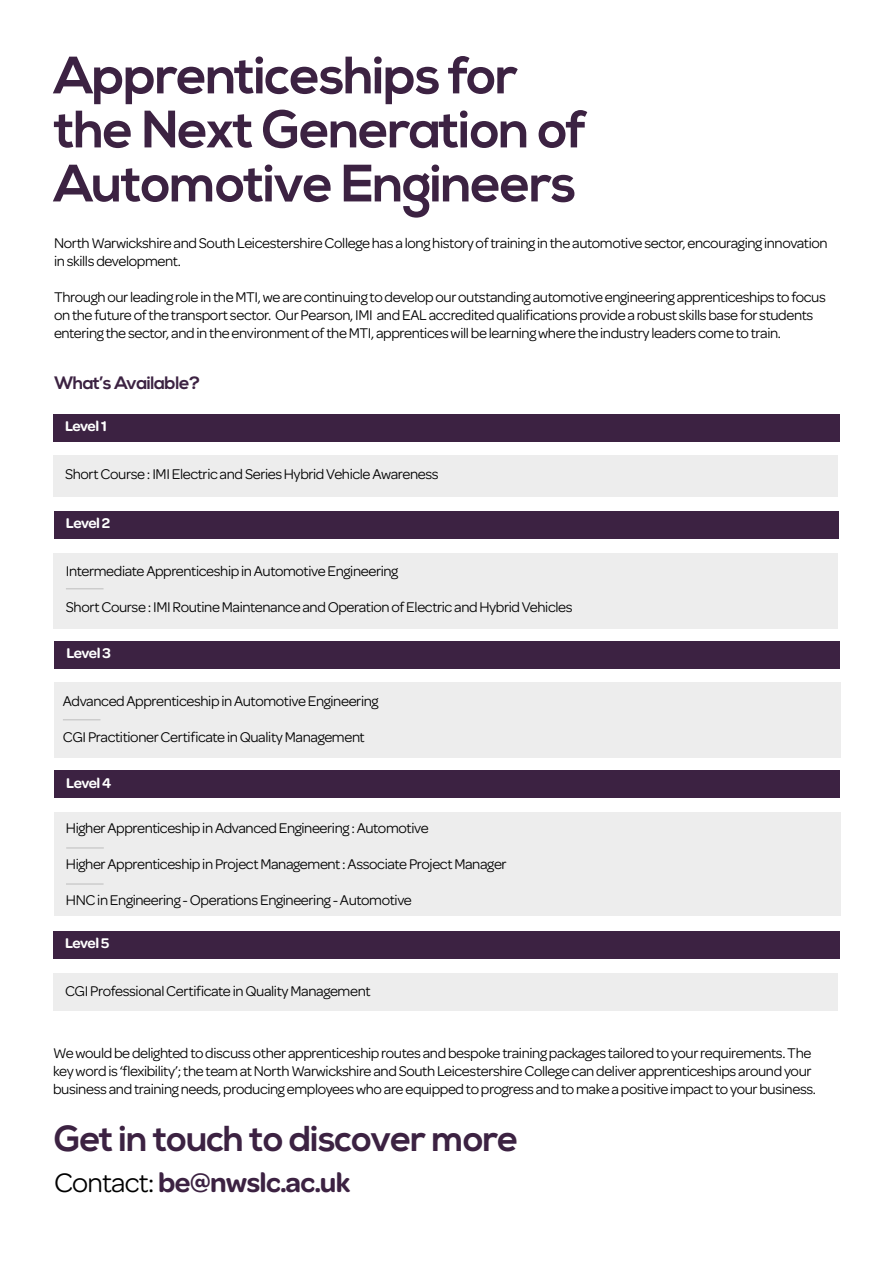
<style>
.page{position:relative;width:893px;height:1263px;background:#fff}
.page>*{position:absolute;margin:0;border:0;box-sizing:border-box;transform-origin:0 0}
.t1{font:700 52.5px/54px "Nexa";letter-spacing:-.025em;color:#3c2242}
.t2{font:700 36px "Nexa";letter-spacing:-.025em;color:#3c2242}
.t3{font:600 28.5px "Omnes";letter-spacing:-.025em;color:#3c2242}
.t4{font:700 18px "Nexa";letter-spacing:-.025em;color:#3c2242}
.t5{font:15px/18px "Omnes";letter-spacing:-.025em;color:#000}
.t6{font:600 15px "Omnes";letter-spacing:-.04em;color:#fff}
.s1{font-weight:400;color:#000}
</style>
<div class="page">
<div style="left:53px;top:973px;width:785px;height:37px;background:#ededed"></div>
<div style="left:54px;top:812px;width:786px;height:104px;background:#ededed"></div>
<div style="left:54px;top:682px;width:786px;height:76px;background:#ededed"></div>
<div style="left:53px;top:553px;width:785px;height:75px;background:#ededed"></div>
<div style="left:54px;top:511px;width:785px;height:28px;background:#3c2242"></div>
<div style="left:54px;top:641px;width:785px;height:28px;background:#3c2242"></div>
<div style="left:54px;top:770px;width:785px;height:28px;background:#3c2242"></div>
<div style="left:53px;top:931px;width:787px;height:28px;background:#3c2242"></div>
<hr style="left:63px;top:719px;width:37px;height:1px;background:#000">
<hr style="left:66px;top:847px;width:38px;height:2px;background:#000">
<hr style="left:66px;top:883px;width:38px;height:2px;background:#000">
<hr style="left:66px;top:588px;width:38px;height:1px;background:#000">
<div style="left:53px;top:414px;width:786px;height:28px;background:#3c2242"></div>
<div style="left:53px;top:455px;width:785px;height:42px;background:#ededed"></div>
<h1 class="t1" style="left:54px;top:55px;width:535px">Apprenticeships for the Next Generation of<br>Automotive Engineers</h1>
<p class="t5" style="left:54px;top:235px;width:775px">North Warwickshire and South Leicestershire College has a long history of training in the automotive sector, encouraging innovation in skills development.</p>
<p class="t5" style="left:54px;top:289px;width:773px">Through our leading role in the MTI, we are continuing to develop our outstanding automotive engineering apprenticeships to focus on the future of the transport sector. Our Pearson, IMI and EAL accredited qualifications provide a robust skills base for students entering the sector, and in the environment of the MTI, apprentices will be learning where the industry leaders come to train.</p>
<p class="t4" style="left:54px;top:376px;width:148px">What’s Available?</p>
<p class="t6" style="left:65px;top:420px;width:43px">Level 1</p>
<p class="t5" style="left:65px;top:467px;width:375px">Short Course : IMI Electric and Series Hybrid Vehicle Awareness</p>
<p class="t6" style="left:66px;top:518px;width:46px">Level 2</p>
<p class="t5" style="left:66px;top:563px;width:334px">Intermediate Apprenticeship in Automotive Engineering</p>
<p class="t5" style="left:66px;top:599px;width:508px">Short Course : IMI Routine Maintenance and Operation of Electric and Hybrid Vehicles</p>
<p class="t6" style="left:66px;top:647px;width:46px">Level 3</p>
<p class="t5" style="left:63px;top:693px;width:317px">Advanced Apprenticeship in Automotive Engineering</p>
<p class="t5" style="left:63px;top:728px;width:303px">CGI Practitioner Certificate in Quality Management</p>
<p class="t6" style="left:66px;top:777px;width:47px">Level 4</p>
<p class="t5" style="left:66px;top:821px;width:364px">Higher Apprenticeship in Advanced Engineering : Automotive</p>
<p class="t5" style="left:66px;top:857px;width:442px">Higher Apprenticeship in Project Management : Associate Project Manager</p>
<p class="t5" style="left:66px;top:893px;width:347px">HNC in Engineering - Operations Engineering - Automotive</p>
<p class="t6" style="left:65px;top:938px;width:46px">Level 5</p>
<p class="t5" style="left:65px;top:982px;width:307px">CGI Professional Certificate in Quality Management</p>
<p class="t5" style="left:53px;top:1045px;width:764px">We would be delighted to discuss other apprenticeship routes and bespoke training packages tailored to your requirements. The key word is ‘flexibility’; the team at North Warwickshire and South Leicestershire College can deliver apprenticeships around your business and training needs, producing employees who are equipped to progress and to make a positive impact to your business.</p>
<h2 class="t2" style="left:54px;top:1124px;width:466px">Get in touch to discover more</h2>
<h3 class="t3" style="left:54px;top:1171px;width:298px"><span class="s1">Contact:</span>be@nwslc.ac.uk</h3>
</div>
